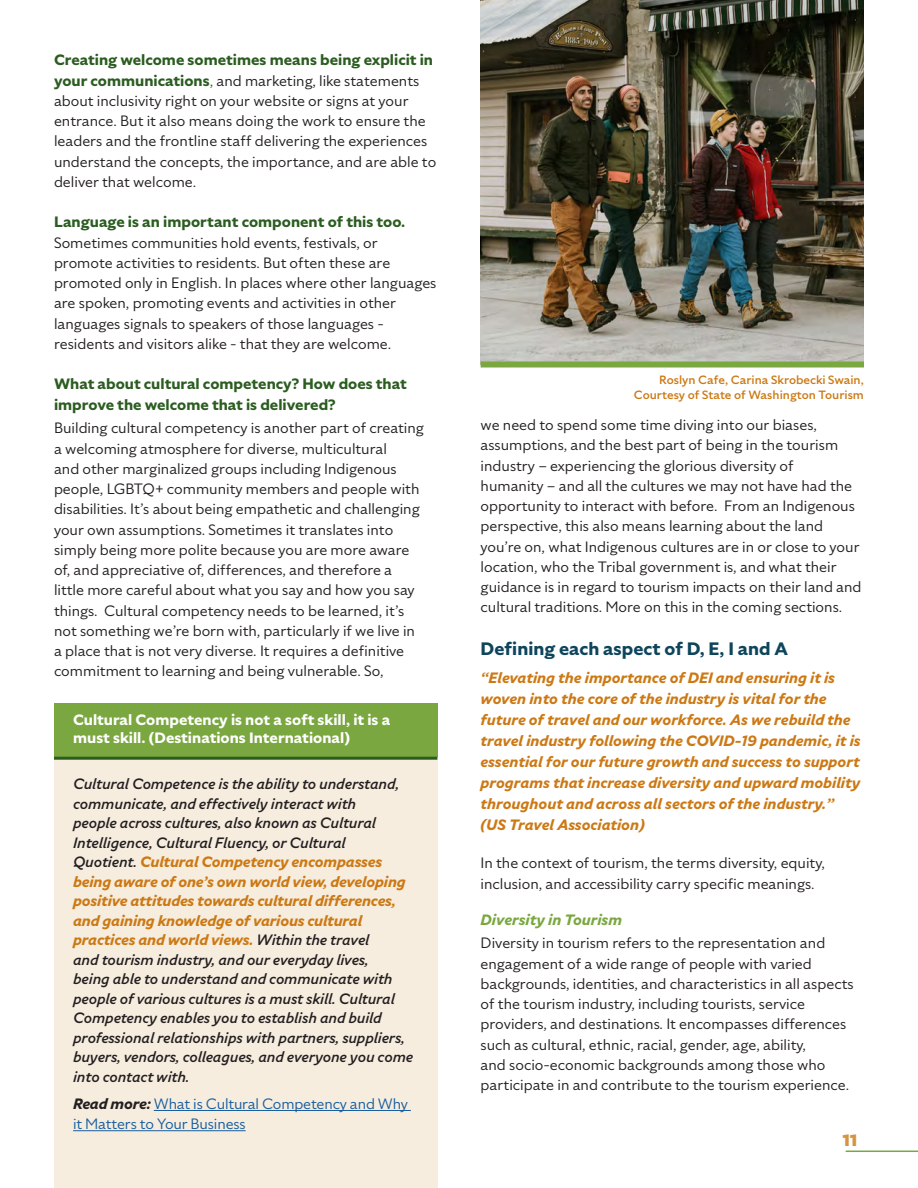
<style>
.page{position:relative;width:918px;height:1188px;background:#fff}
.page>*{position:absolute;margin:0;border:0;box-sizing:border-box;transform-origin:0 0}
.t1{font:700 18px "Specter";color:#0e455c}
.t2{font:900 16.5px "Specter";color:#d69443}
.t3{font:15px/20.2px "Specter";color:#231f20}
.t4{font:italic 500 15px/19.5px "Specter";letter-spacing:-.01em;color:#231f20}
.t5{font:italic 700 15px/21px "Specter";color:#cc7914}
.t6{font:700 15px/18px "Specter";color:#fff}
.t7{font:700 15px/20.2px "Specter";color:#2b5c20}
.t8{font:15px/20.2px "Specter";letter-spacing:-.01em;color:#175d9e}
.t9{font:italic 700 15px "Specter";color:#7aa740}
.t10{font:500 12px/15px "Specter";color:#cc7914;text-align:right}
.s1{font-weight:700;color:#2b5c20}
.s2{color:#2b5c20}
.s3{font-weight:700;color:#cc7914}
.s4{font-weight:700;font-style:italic;color:#231f20}
</style>
<div class="page">
<div style="left:54px;top:703px;width:383px;height:485px;background:#f6eddf"></div>
<div style="left:54px;top:703px;width:383px;height:54px;background:#7aa740"></div>
<hr style="left:54px;top:757px;width:383px;height:3px;background:#2b5c20">
<hr style="left:154px;top:1110px;width:257px;height:1px;background:#175d9e">
<hr style="left:73px;top:1130px;width:173px;height:1px;background:#175d9e">
<hr style="left:846px;top:1151px;width:72px;height:1px;background:#7aa740">
<img style="left:481px;top:0;width:383px;height:362px">
<div style="left:481px;top:362px;width:383px;height:6px;background:#7aa740"></div>
<p class="t3" style="left:54px;top:50px;width:384px"><span class="s1">Creating welcome sometimes means being explicit in your communications</span><span class="s2">,</span> and marketing, like statements about inclusivity right on your website or signs at your entrance. But it also means doing the work to ensure the leaders and the frontline staff delivering the experiences understand the concepts, the importance, and are able to deliver that welcome.</p>
<p class="t3" style="left:54px;top:212px;width:384px"><span class="s1">Language is an important component of this too.<br></span>Sometimes communities hold events, festivals, or promote activities to residents. But often these are promoted only in English. In places where other languages are spoken, promoting events and activities in other languages signals to speakers of those languages - residents and visitors alike - that they are welcome.</p>
<p class="t7" style="left:54px;top:374px;width:354px">What about cultural competency? How does that improve the welcome that is delivered?</p>
<p class="t3" style="left:54px;top:418px;width:372px">Building cultural competency is another part of creating a welcoming atmosphere for diverse, multicultural<br>and other marginalized groups including Indigenous people, LGBTQ+ community members and people with disabilities. It’s about being empathetic and challenging your own assumptions. Sometimes it translates into simply being more polite because you are more aware of, and appreciative of, differences, and therefore a little more careful about what you say and how you say things. Cultural competency needs to be learned, it’s not something we’re born with, particularly if we live in a place that is not very diverse. It requires a definitive commitment to learning and being vulnerable. So,</p>
<p class="t3" style="left:481px;top:414px;width:383px">we need to spend some time diving into our biases, assumptions, and the best part of being in the tourism industry – experiencing the glorious diversity of<br>humanity – and all the cultures we may not have had the opportunity to interact with before. From an Indigenous perspective, this also means learning about the land you’re on, what Indigenous cultures are in or close to your location, who the Tribal government is, and what their guidance is in regard to tourism impacts on their land and cultural traditions. More on this in the coming sections.</p>
<p class="t10" style="left:634px;top:372px;width:232px">Roslyn Cafe, Carina Skrobecki Swain,<br>Courtesy of State of Washington Tourism</p>
<p class="t1" style="left:481px;top:637px;width:309px">Defining each aspect of D, E, I and A</p>
<p class="t5" style="left:481px;top:667px;width:382px">“Elevating the importance of DEI and ensuring it is woven into the core of the industry is vital for the future of travel and our workforce. As we rebuild the travel industry following the COVID-19 pandemic, it is essential for our future growth and success to support programs that increase diversity and upward mobility throughout and across all sectors of the industry.” (US Travel Association)</p>
<p class="t3" style="left:481px;top:853px;width:346px">In the context of tourism, the terms diversity, equity, inclusion, and accessibility carry specific meanings.</p>
<p class="t9" style="left:481px;top:909px;width:143px">Diversity in Tourism</p>
<p class="t3" style="left:481px;top:933px;width:375px">Diversity in tourism refers to the representation and engagement of a wide range of people with varied backgrounds, identities, and characteristics in all aspects of the tourism industry, including tourists, service providers, and destinations. It encompasses differences such as cultural, ethnic, racial, gender, age, ability,<br>and socio-economic backgrounds among those who participate in and contribute to the tourism experience.</p>
<p class="t6" style="left:73px;top:711px;width:319px">Cultural Competency is not a soft skill, it is a must skill. (Destinations International)</p>
<p class="t4" style="left:73px;top:774px;width:342px">Cultural Competence is the ability to understand, communicate, and effectively interact with<br>people across cultures, also known as Cultural Intelligence, Cultural Fluency, or Cultural Quotient. <span class="s3">Cultural Competency encompasses being aware of one’s own world view, developing positive attitudes towards cultural differences, and gaining knowledge of various cultural practices and world views.</span> Within the travel<br>and tourism industry, and our everyday lives,<br>being able to understand and communicate with people of various cultures is a must skill. Cultural Competency enables you to establish and build professional relationships with partners, suppliers, buyers, vendors, colleagues, and everyone you come into contact with.</p>
<p class="t8" style="left:73px;top:1093px;width:336px"><span class="s4">Read more:</span> What is Cultural Competency and Why it Matters to Your Business</p>
<p class="t2" style="left:843px;top:1130px;width:16px">11</p>
</div>
